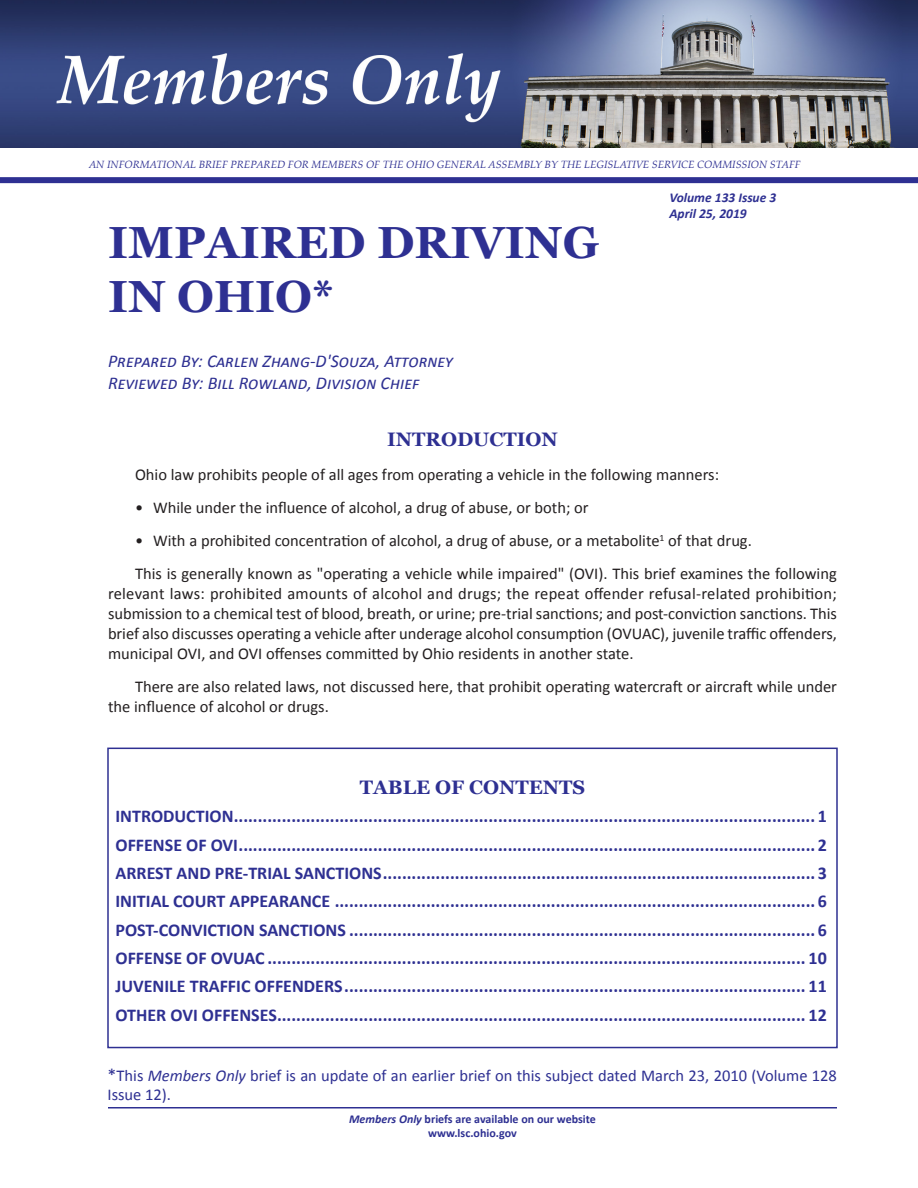
<style>
.page{position:relative;width:918px;height:1188px;background:#fff}
.page>*{position:absolute;margin:0;border:0;box-sizing:border-box;transform-origin:0 0}
.Headline{font:700 45px/54px "Georgia";color:#2e3092}
.Centered_Subhead_1{font:700 19.5px "Georgia";color:#2e3092}
.t1{font:700 18px "Calibri";color:#2e3092}
.Subhead_1{font:italic 18px/21.6px "Calibri";color:#2e3092}
.Body_text{font:16.5px/19.8px "Calibri";color:#231f20;text-align:justify}
.Subhead_1-2{font:16.5px/19.8px "Calibri";color:#2e3092}
.t2{font:italic 700 13.5px/16.2px "Calibri";color:#2e3092}
.web_site_info{font:700 12px/14.4px "Calibri";color:#2e3092;text-align:center}
.t3{font:italic 10.5px "Palatino Linotype";color:#2e3092}
.s1{font-size:18px}
.s2{font-style:italic}
</style>
<div class="page">
<hr style="left:108px;top:1107px;width:729px;height:1px;background:#2e3092">
<div style="left:0;top:177px;width:918px;height:6px;background:#2e3092"></div>
<img style="left:1px;top:0;width:917px;height:148px">
<div style="left:107px;top:748px;width:731px;height:300px;border:2px solid #2e3092"></div>
<p class="t3" style="left:89px;top:157px;width:714px">AN INFORMATIONAL BRIEF PREPARED FOR MEMBERS OF THE OHIO GENERAL ASSEMBLY BY THE LEGISLATIVE SERVICE COMMISSION STAFF</p>
<p class="Headline" style="left:108px;top:216px;width:492px">IMPAIRED DRIVING<br>IN OHIO*</p>
<p class="Subhead_1" style="left:108px;top:350px;width:347px">Prepared By: Carlen Zhang-D'Souza, Attorney<br>Reviewed By: Bill Rowland, Division Chief</p>
<p class="t2" style="left:669px;top:190px;width:108px">Volume 133 Issue 3<br>April 25, 2019</p>
<p class="Centered_Subhead_1" style="left:387px;top:427px;width:172px">INTRODUCTION</p>
<p class="Body_text" style="left:135px;top:464px;width:586px">Ohio law prohibits people of all ages from operating a vehicle in the following manners:</p>
<p class="Body_text" style="left:135px;top:498px;width:455px">• While under the influence of alcohol, a drug of abuse, or both; or</p>
<p class="Body_text" style="left:135px;top:531px;width:618px">• With a prohibited concentration of alcohol, a drug of abuse, or a metabolite<sup>1</sup> of that drug.</p>
<p class="Body_text" style="left:108px;top:564px;width:731px;text-indent:27px">This is generally known as "operating a vehicle while impaired" (OVI). This brief examines the following relevant laws: prohibited amounts of alcohol and drugs; the repeat offender refusal-related prohibition; submission to a chemical test of blood, breath, or urine; pre-trial sanctions; and post-conviction sanctions. This brief also discusses operating a vehicle after underage alcohol consumption (OVUAC), juvenile traffic offenders, municipal OVI, and OVI offenses committed by Ohio residents in another state.</p>
<p class="Body_text" style="left:108px;top:677px;width:730px;text-indent:27px">There are also related laws, not discussed here, that prohibit operating watercraft or aircraft while under the influence of alcohol or drugs.</p>
<p class="Centered_Subhead_1" style="left:360px;top:775px;width:227px">TABLE OF CONTENTS</p>
<p class="t1" style="left:116px;top:805px;width:713px">INTRODUCTION......................................................................................................................... 1</p>
<p class="t1" style="left:116px;top:833px;width:713px">OFFENSE OF OVI........................................................................................................................ 2</p>
<p class="t1" style="left:116px;top:862px;width:713px">ARREST AND PRE‑TRIAL SANCTIONS.......................................................................................... 3</p>
<p class="t1" style="left:116px;top:890px;width:713px">INITIAL COURT APPEARANCE .................................................................................................... 6</p>
<p class="t1" style="left:116px;top:918px;width:713px">POST-CONVICTION SANCTIONS ................................................................................................. 6</p>
<p class="t1" style="left:116px;top:947px;width:713px">OFFENSE OF OVUAC ................................................................................................................ 10</p>
<p class="t1" style="left:116px;top:975px;width:713px">JUVENILE TRAFFIC OFFENDERS................................................................................................ 11</p>
<p class="t1" style="left:116px;top:1003px;width:713px">OTHER OVI OFFENSES.............................................................................................................. 12</p>
<p class="Subhead_1-2" style="left:108px;top:1065px;width:731px"><span class="s1">*</span>This <span class="s2">Members Only</span> brief is an update of an earlier brief on this subject dated March 23, 2010 (Volume 128<br>Issue 12).</p>
<p class="web_site_info" style="left:349px;top:1112px;width:248px"><span class="s2">Members Only</span> briefs are available on our website www.lsc.ohio.gov</p>
</div>
